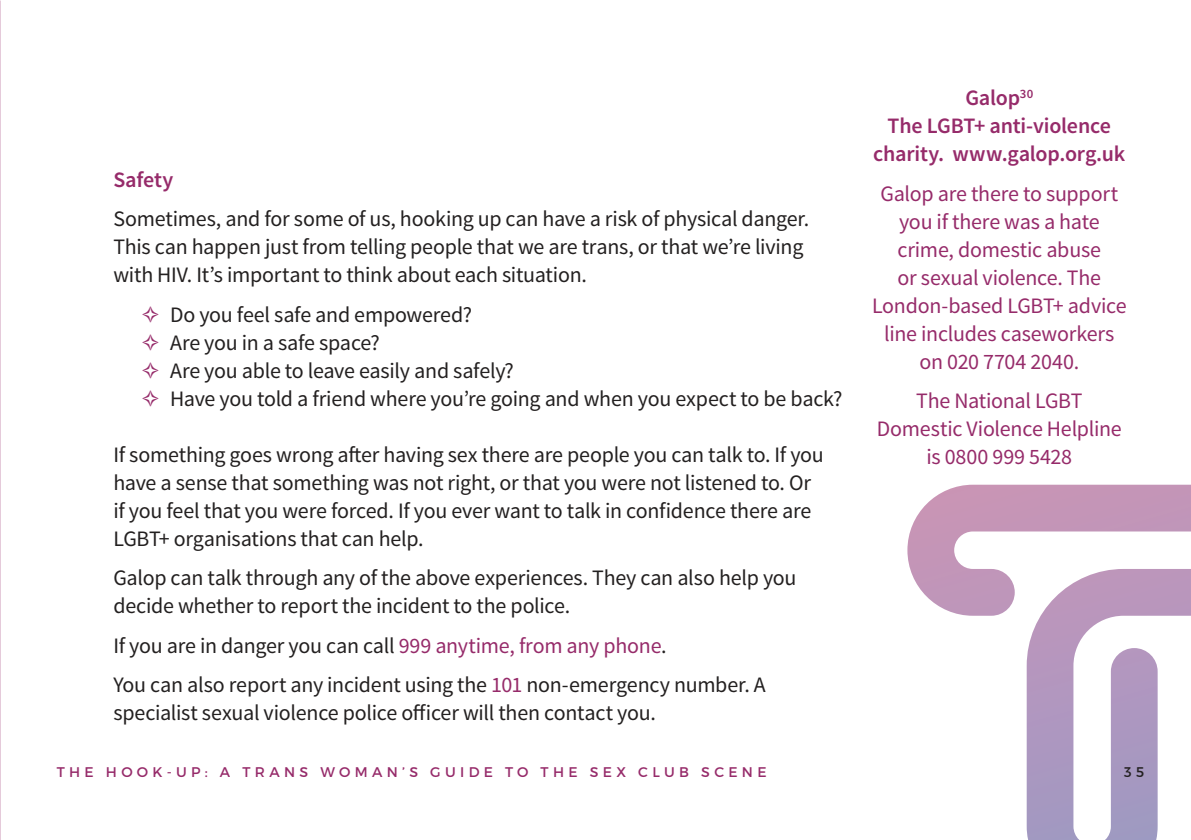
<style>
.page{position:relative;width:1191px;height:840px;background:#fff}
.page>*{position:absolute;margin:0;border:0;box-sizing:border-box;transform-origin:0 0}
.Body{font:22px/28px "Source Sans Pro";letter-spacing:-.01em;color:#232020}
.Body-2{font:22px/28px "Source Sans Pro";letter-spacing:-.01em;color:#962b6a;text-align:center}
._2_column_bullets{font:22px "Source Sans Pro";letter-spacing:-.01em;color:#232020}
.Body_semi_bold{font:600 22px/28px "Source Sans Pro";letter-spacing:-.01em;color:#962b6a;text-align:center}
.t1{font:14px "Montserrat";letter-spacing:.31em;color:#962b6a}
.t2{font:14px "Montserrat";color:#232020}
.s1{color:#962b6a}
</style>
<div class="page">
<svg style="left:907px;top:484px;width:284px;height:355px"></svg>
<img style="left:0;top:0;width:1px;height:839px">
<p class="Body_semi_bold" style="left:113px;top:166px;width:61px">Safety</p>
<p class="Body" style="left:113px;top:205px;width:697px">Sometimes, and for some of us, hooking up can have a risk of physical danger.<br>This can happen just from telling people that we are trans, or that we’re living with HIV. It’s important to think about each situation.</p>
<p class="_2_column_bullets" style="left:142px;top:300px;width:332px"><span class="s1">✧</span> Do you feel safe and empowered?</p>
<p class="_2_column_bullets" style="left:142px;top:328px;width:239px"><span class="s1">✧</span> Are you in a safe space?</p>
<p class="_2_column_bullets" style="left:142px;top:356px;width:373px"><span class="s1">✧</span> Are you able to leave easily and safely?</p>
<p class="_2_column_bullets" style="left:142px;top:384px;width:702px"><span class="s1">✧</span> Have you told a friend where you’re going and when you expect to be back?</p>
<p class="Body" style="left:113px;top:440px;width:712px">If something goes wrong after having sex there are people you can talk to. If you have a sense that something was not right, or that you were not listened to. Or if you feel that you were forced. If you ever want to talk in confidence there are LGBT+ organisations that can help.</p>
<p class="Body" style="left:113px;top:564px;width:684px">Galop can talk through any of the above experiences. They can also help you decide whether to report the incident to the police.</p>
<p class="Body" style="left:113px;top:631px;width:555px">If you are in danger you can call <span class="s1">999 anytime, from any phone</span>.</p>
<p class="Body" style="left:113px;top:670px;width:654px">You can also report any incident using the <span class="s1">101</span> non-emergency number. A specialist sexual violence police officer will then contact you.</p>
<p class="Body_semi_bold" style="left:873px;top:84px;width:253px">Galop<sup>30<br></sup>The LGBT+ anti-violence charity. www.galop.org.uk</p>
<p class="Body-2" style="left:872px;top:179px;width:256px">Galop are there to support you if there was a hate crime, domestic abuse<br>or sexual violence. The<br>London-based LGBT+ advice line includes caseworkers on 020 7704 2040.</p>
<p class="Body-2" style="left:877px;top:387px;width:246px">The National LGBT<br>Domestic Violence Helpline is 0800 999 5428</p>
<p class="t1" style="left:57px;top:762px;width:711px">THE HOOK-UP: A TRANS WOMAN’S GUIDE TO THE SEX CLUB SCENE</p>
<p class="t2" style="left:1124px;top:762px;width:21px">3 5</p>
</div>
